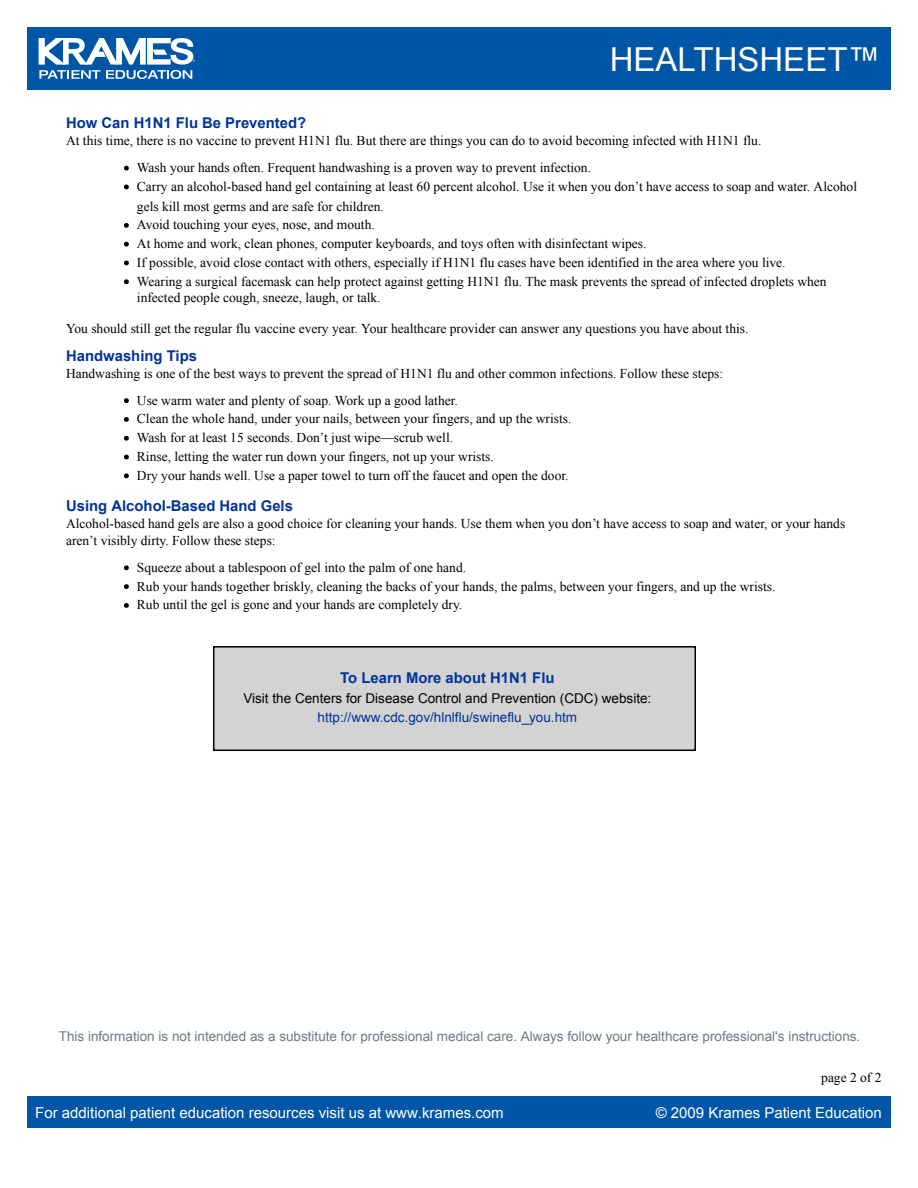
<style>
.page{position:relative;width:918px;height:1188px;background:#fff}
.page>*{position:absolute;margin:0;border:0;box-sizing:border-box;transform-origin:0 0}
.t1{font:33px "Arial";color:#fff}
.t2{font:15px "Arial";color:#fff}
.t3{font:15px "Arial";color:#fff}
.t4{font:700 14.85px "Arial";color:#039}
.t5{font:13.5px/18.8px "Times New Roman";color:#000}
.t6{font:13.5px "Arial";color:#6e7b80}
.t7{font:13.5px "Arial";color:#000}
.t8{font:13.5px "Arial";color:#039}
.s1{font-style:inherit}
</style>
<div class="page">
<div style="left:27px;top:27px;width:864px;height:63px;background:#0056a6"></div>
<svg style="left:38px;top:38px;width:157px;height:41px"></svg>
<div style="left:27px;top:1097px;width:864px;height:31px;background:#0056a6"></div>
<svg style="left:124px;top:165px;width:5px;height:6px"></svg>
<svg style="left:124px;top:184px;width:5px;height:6px"></svg>
<svg style="left:124px;top:223px;width:5px;height:5px"></svg>
<svg style="left:124px;top:241px;width:5px;height:6px"></svg>
<svg style="left:124px;top:260px;width:5px;height:6px"></svg>
<svg style="left:124px;top:279px;width:5px;height:6px"></svg>
<svg style="left:124px;top:398px;width:5px;height:5px"></svg>
<svg style="left:124px;top:417px;width:5px;height:5px"></svg>
<svg style="left:124px;top:435px;width:5px;height:6px"></svg>
<svg style="left:124px;top:454px;width:5px;height:6px"></svg>
<svg style="left:124px;top:473px;width:5px;height:6px"></svg>
<svg style="left:124px;top:565px;width:5px;height:6px"></svg>
<svg style="left:124px;top:584px;width:5px;height:5px"></svg>
<svg style="left:124px;top:603px;width:5px;height:5px"></svg>
<div style="left:213px;top:646px;width:483px;height:105px;background:#d3d3d3;border:2px solid #000"></div>
<h1 class="t1" style="left:610px;top:38px;width:272px">HEALTHSHEET™</h1>
<p class="t4" style="left:66px;top:113px;width:242px">How Can H1N1 Flu Be Prevented?</p>
<p class="t5" style="left:137px;top:127px;width:626px;line-height:26.8px;text-indent:-71px">At this time, there is no vaccine to prevent H1N1 flu. But there are things you can do to avoid becoming infected with H1N1 flu.<br>Wash your hands often. Frequent handwashing is a proven way to prevent infection.</p>
<p class="t5" style="left:137px;top:177px;width:722px">Carry an alcohol-based hand gel containing at least 60 percent alcohol. Use it when you don’t have access to soap and water. Alcohol</p>
<p class="t5" style="left:137px;top:196px;width:691px">gels kill most germs and are safe for children.<br>Avoid touching your eyes, nose, and mouth.<br>At home and work, clean phones, computer keyboards, and toys often with disinfectant wipes.<br>If possible, avoid close contact with others, especially if H1N1 flu cases have been identified in the area where you live.<br>Wearing a surgical facemask can help protect against getting H1N1 flu. The mask prevents the spread of infected droplets when</p>
<p class="t5" style="left:137px;top:288px;width:245px">infected people cough, sneeze, laugh, or talk.</p>
<p class="t5" style="left:66px;top:319px;width:684px">You should still get the regular flu vaccine every year. Your healthcare provider can answer any questions you have about this.</p>
<p class="t4" style="left:66px;top:346px;width:132px">Handwashing Tips</p>
<p class="t5" style="left:137px;top:360px;width:588px;line-height:26.8px;text-indent:-71px">Handwashing is one of the best ways to prevent the spread of H1N1 flu and other common infections. Follow these steps:<br>Use warm water and plenty of soap. Work up a good lather.</p>
<p class="t5" style="left:137px;top:409px;width:436px">Clean the whole hand, under your nails, between your fingers, and up the wrists.<br>Wash for at least 15 seconds. Don’t just wipe—scrub well.<br>Rinse, letting the water run down your fingers, not up your wrists.<br>Dry your hands well. Use a paper towel to turn off the faucet and open the door.</p>
<p class="t4" style="left:66px;top:496px;width:228px">Using Alcohol-Based Hand Gels</p>
<p class="t5" style="left:66px;top:515px;width:781px;line-height:16.8px">Alcohol-based hand gels are also a good choice for cleaning your hands. Use them when you don’t have access to soap and water, or your hands aren’t visibly dirty. Follow these steps:</p>
<p class="t5" style="left:137px;top:558px;width:640px">Squeeze about a tablespoon of gel into the palm of one hand.<br>Rub your hands together briskly, cleaning the backs of your hands, the palms, between your fingers, and up the wrists.<br>Rub until the gel is gone and your hands are completely dry.</p>
<p class="t4" style="left:340px;top:668px;width:216px">To Learn More about H1N1 Flu</p>
<p class="t7" style="left:243px;top:690px;width:409px">Visit the Centers for Disease Control and Prevention (CDC) website:</p>
<p class="t8" style="left:318px;top:708px;width:261px">http://www.cdc.gov/hlnlflu/swineflu_you.htm</p>
<p class="t6" style="left:59px;top:1027px;width:803px">This information is not intended as a substitute for professional medical care. Always follow your healthcare professional's instructions.</p>
<p class="t5" style="left:821px;top:1068px;width:62px">page 2 of 2</p>
<p class="t2" style="left:35px;top:1103px;width:470px"><span class="s1">F</span>or additional patient education resources visit us at www.krames.com</p>
<p class="t3" style="left:656px;top:1103px;width:228px">© 2009 Krames Patient Education</p>
</div>
